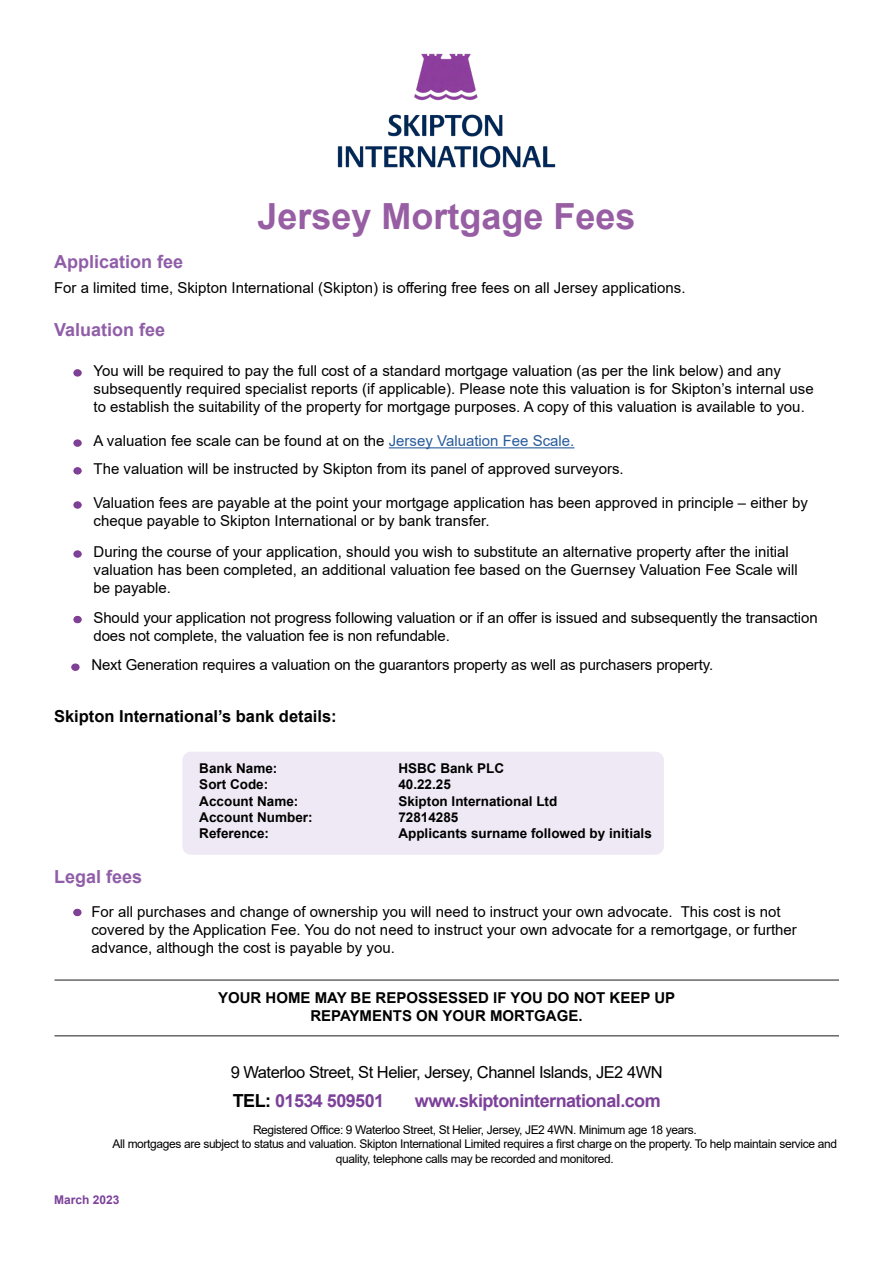
<style>
.page{position:relative;width:893px;height:1263px;background:#fff}
.page>*{position:absolute;margin:0;border:0;box-sizing:border-box;transform-origin:0 0}
.t1{font:700 36px "Arial";color:#975ea3}
.t2{font:700 18px "Arial";letter-spacing:-.03em;color:#7c4199}
.t3{font:700 18px "Arial";color:#905ea8}
.t4{font:16.5px "Arial";letter-spacing:-.03em;color:#000}
.t5{font:700 16.5px "Arial";color:#000}
.t6{font:15px/18px "Arial";color:#000}
.t7{font:700 15px/18px "Arial";color:#000;text-align:center}
.t8{font:700 13.5px "Arial";color:#000}
.t9{font:12px/14.4px "Arial";letter-spacing:-.03em;color:#000;text-align:center}
.t10{font:700 12px "Arial";color:#7c4199}
.s1{color:#275b9b}
.s2{color:#000}
</style>
<div class="page">
<img style="left:337px;top:53px;width:219px;height:115px">
<div style="left:182px;top:752px;width:482px;height:103px;background:#efe9f5;border-radius:9px"></div>
<div style="left:74px;top:370px;width:7px;height:6px;background:#7c4199;border-radius:50%"></div>
<div style="left:73px;top:369px;width:9px;height:8px;border:1px solid #80388d;border-radius:50%"></div>
<div style="left:74px;top:440px;width:7px;height:6px;background:#7c4199;border-radius:50%"></div>
<div style="left:73px;top:439px;width:9px;height:8px;border:1px solid #80388d;border-radius:50%"></div>
<hr style="left:389px;top:447px;width:185px;height:1px;background:#275b9b">
<div style="left:74px;top:468px;width:7px;height:6px;background:#7c4199;border-radius:50%"></div>
<div style="left:73px;top:467px;width:9px;height:7px;border:1px solid #80388d;border-radius:50%"></div>
<div style="left:74px;top:502px;width:7px;height:6px;background:#7c4199;border-radius:50%"></div>
<div style="left:73px;top:501px;width:9px;height:8px;border:1px solid #80388d;border-radius:50%"></div>
<div style="left:74px;top:551px;width:7px;height:6px;background:#7c4199;border-radius:50%"></div>
<div style="left:73px;top:550px;width:9px;height:8px;border:1px solid #80388d;border-radius:50%"></div>
<div style="left:74px;top:616px;width:7px;height:7px;background:#7c4199;border-radius:50%"></div>
<div style="left:73px;top:616px;width:9px;height:7px;border:1px solid #80388d;border-radius:50%"></div>
<div style="left:72px;top:664px;width:7px;height:6px;background:#7c4199;border-radius:50%"></div>
<div style="left:71px;top:663px;width:9px;height:8px;border:1px solid #80388d;border-radius:50%"></div>
<div style="left:74px;top:909px;width:7px;height:7px;background:#7c4199;border-radius:50%"></div>
<div style="left:73px;top:909px;width:9px;height:7px;border:1px solid #80388d;border-radius:50%"></div>
<hr style="left:55px;top:979px;width:784px;height:1px;background:#000">
<hr style="left:55px;top:1035px;width:784px;height:1px;background:#000">
<h1 class="t1" style="left:257px;top:191px;width:380px">Jersey Mortgage Fees</h1>
<p class="t3" style="left:54px;top:249px;width:131px">Application fee</p>
<p class="t6" style="left:54px;top:279px;width:633px">For a limited time, Skipton International (Skipton) is offering free fees on all Jersey applications.</p>
<p class="t3" style="left:54px;top:317px;width:113px">Valuation fee</p>
<p class="t6" style="left:94px;top:362px;width:722px">You will be required to pay the full cost of a standard mortgage valuation (as per the link below) and any subsequently required specialist reports (if applicable). Please note this valuation is for Skipton’s internal use to establish the suitability of the property for mortgage purposes. A copy of this valuation is available to you.</p>
<p class="t6" style="left:94px;top:427px;width:532px;line-height:27.8px">A valuation fee scale can be found at on the <span class="s1">Jersey Valuation Fee Scale.<br></span>The valuation will be instructed by Skipton from its panel of approved surveyors.</p>
<p class="t6" style="left:94px;top:494px;width:716px">Valuation fees are payable at the point your mortgage application has been approved in principle – either by cheque payable to Skipton International or by bank transfer.</p>
<p class="t6" style="left:94px;top:543px;width:706px">During the course of your application, should you wish to substitute an alternative property after the initial valuation has been completed, an additional valuation fee based on the Guernsey Valuation Fee Scale will be payable.</p>
<p class="t6" style="left:94px;top:608px;width:726px">Should your application not progress following valuation or if an offer is issued and subsequently the transaction does not complete, the valuation fee is non refundable.</p>
<p class="t6" style="left:91px;top:656px;width:623px">Next Generation requires a valuation on the guarantors property as well as purchasers property.</p>
<p class="t5" style="left:54px;top:704px;width:284px">Skipton International’s bank details:</p>
<p class="t8" style="left:199px;top:759px;width:80px">Bank Name:</p>
<p class="t8" style="left:398px;top:759px;width:107px">HSBC Bank PLC</p>
<p class="t8" style="left:199px;top:775px;width:70px">Sort Code:</p>
<p class="t8" style="left:398px;top:775px;width:54px">40.22.25</p>
<p class="t8" style="left:199px;top:791px;width:101px">Account Name:</p>
<p class="t8" style="left:398px;top:791px;width:161px">Skipton International Ltd</p>
<p class="t8" style="left:199px;top:807px;width:115px">Account Number:</p>
<p class="t8" style="left:398px;top:807px;width:62px">72814285</p>
<p class="t8" style="left:199px;top:824px;width:71px">Reference:</p>
<p class="t8" style="left:398px;top:824px;width:255px">Applicants surname followed by initials</p>
<p class="t3" style="left:54px;top:864px;width:90px">Legal fees</p>
<p class="t6" style="left:91px;top:902px;width:707px">For all purchases and change of ownership you will need to instruct your own advocate. This cost is not covered by the Application Fee. You do not need to instruct your own advocate for a remortgage, or further advance, although the cost is payable by you.</p>
<p class="t7" style="left:218px;top:989px;width:459px">YOUR HOME MAY BE REPOSSESSED IF YOU DO NOT KEEP UP<br>REPAYMENTS ON YOUR MORTGAGE.</p>
<p class="t4" style="left:231px;top:1061px;width:433px">9 Waterloo Street, St Helier, Jersey, Channel Islands, JE2 4WN</p>
<p class="t2" style="left:233px;top:1088px;width:153px"><span class="s2">TEL:</span> 01534 509501</p>
<p class="t2" style="left:415px;top:1088px;width:247px">www.skiptoninternational.com</p>
<p class="t9" style="left:112px;top:1122px;width:726px">Registered Office: 9 Waterloo Street, St Helier, Jersey, JE2 4WN. Minimum age 18 years.<br>All mortgages are subject to status and valuation. Skipton International Limited requires a first charge on the property. To help maintain service and quality, telephone calls may be recorded and monitored.</p>
<p class="t10" style="left:54px;top:1191px;width:67px">March 2023</p>
</div>
